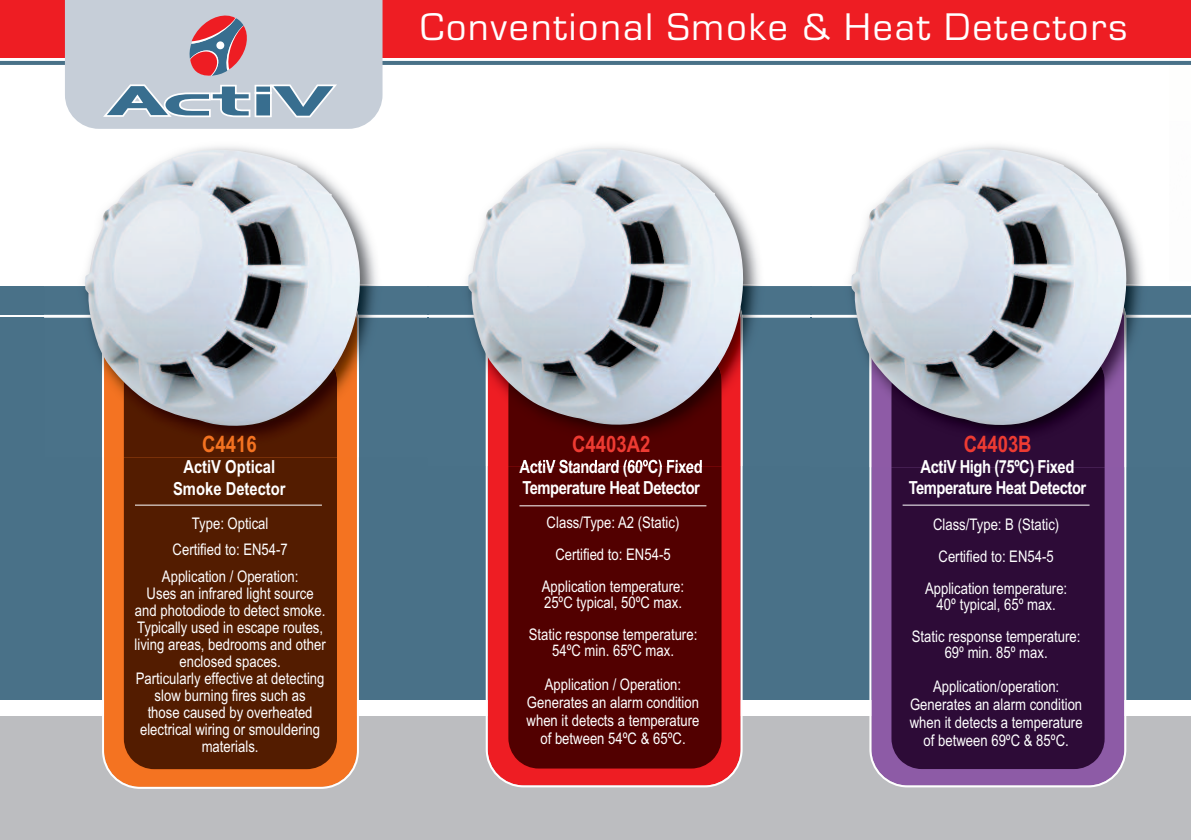
<style>
.page{position:relative;width:1191px;height:840px;background:#fff}
.page>*{position:absolute;margin:0;border:0;box-sizing:border-box;transform-origin:0 0}
.t1{font:40px "Eurostile";letter-spacing:.05em;color:#fff}
.t2{font:700 22.6px "Arial Narrow";color:#ee3b32}
.t3{font:700 22.6px "Arial Narrow";color:#f47321}
.t4{font:700 18px/21.6px "Arial Narrow";letter-spacing:-.025em;color:#fff}
.t5{font:700 18px/21.6px "Arial Narrow";color:#fff;text-align:center}
.t6{font:16px/17px "Arial Narrow";color:#fff;text-align:center}
</style>
<div class="page">
<img style="left:0;top:57px;width:1191px;height:42px">
<div style="left:0;top:317px;width:1191px;height:382px;background:#497188"></div>
<div style="left:0;top:716px;width:1191px;height:123px;background:#bcbdc0"></div>
<div style="left:0;top:286px;width:1191px;height:28px;background:#497188"></div>
<div style="left:0;top:0;width:1191px;height:57px;background:#ee1d23"></div>
<hr style="left:0;top:61px;width:1191px;height:4px;background:#497188">
<svg style="left:102px;top:457px;width:257px;height:331px;background:#f18038"></svg>
<div style="left:124px;top:457px;width:213px;height:311px;background:#531c00"></div>
<svg style="left:486px;top:466px;width:256px;height:321px;background:#ea3439"></svg>
<svg style="left:869px;top:467px;width:257px;height:320px;background:#9369ab"></svg>
<img style="left:360px;top:314px;width:67px;height:39px">
<img style="left:360px;top:284px;width:108px;height:2px">
<img style="left:44px;top:314px;width:41px;height:4px">
<img style="left:83px;top:145px;width:1060px;height:139px">
<img style="left:102px;top:425px;width:257px;height:32px">
<img style="left:85px;top:150px;width:275px;height:275px">
<hr style="left:135px;top:504px;width:187px;height:1px;background:#fff">
<div style="left:508px;top:466px;width:213px;height:302px;background:#520000"></div>
<hr style="left:519px;top:505px;width:187px;height:1px;background:#fff">
<div style="left:891px;top:467px;width:213px;height:301px;background:#2d0b37"></div>
<hr style="left:902px;top:504px;width:187px;height:1px;background:#fff">
<img style="left:1126px;top:314px;width:65px;height:153px">
<img style="left:1126px;top:284px;width:18px;height:2px">
<img style="left:742px;top:314px;width:109px;height:153px">
<img style="left:743px;top:284px;width:108px;height:2px">
<img style="left:869px;top:425px;width:257px;height:42px">
<img style="left:851px;top:149px;width:275px;height:276px">
<img style="left:428px;top:314px;width:58px;height:152px">
<img style="left:486px;top:424px;width:256px;height:42px">
<img style="left:519px;top:459px;width:86px;height:7px">
<img style="left:810px;top:145px;width:1px;height:139px">
<img style="left:810px;top:317px;width:1px;height:149px">
<img style="left:468px;top:148px;width:275px;height:276px">
<div style="left:65px;top:0;width:317px;height:129px;background:#c6ced8"></div>
<svg style="left:103px;top:16px;width:234px;height:103px;background:#b5b7c4"></svg>
<h1 class="t1" style="left:420px;top:3px;width:708px">Conventional Smoke &amp; Heat Detectors</h1>
<h2 class="t3" style="left:202px;top:431px;width:56px">C4416</h2>
<h2 class="t2" style="left:572px;top:431px;width:80px">C4403A2</h2>
<h2 class="t2" style="left:963px;top:431px;width:69px">C4403B</h2>
<p class="t5" style="left:173px;top:455px;width:114px">ActiV Optical<br>Smoke Detector</p>
<p class="t4" style="left:519px;top:455px;width:185px">ActiV Standard (60ºC) Fixed<br>Temperature Heat Detector</p>
<p class="t4" style="left:908px;top:455px;width:179px;text-align:center">ActiV High (75ºC) Fixed<br>Temperature Heat Detector</p>
<p class="t6" style="left:173px;top:511px;width:117px;line-height:25.2px">Type: Optical<br>Certified to: EN54-7</p>
<p class="t6" style="left:135px;top:567px;width:193px">Application / Operation:<br>Uses an infrared light source and photodiode to detect smoke.<br>Typically used in escape routes, living areas, bedrooms and other enclosed spaces.<br>Particularly effective at detecting slow burning fires such as<br>those caused by overheated electrical wiring or smouldering materials.</p>
<p class="t6" style="left:542px;top:506px;width:144px;line-height:32px">Class/Type: A2 (Static)<br>Certified to: EN54-5<br>Application temperature:</p>
<p class="t6" style="left:529px;top:586px;width:170px;line-height:32px">25ºC typical, 50ºC max.<br>Static response temperature:</p>
<p class="t6" style="left:545px;top:633px;width:138px;line-height:34px">54ºC min. 65ºC max.<br>Application / Operation:</p>
<p class="t6" style="left:526px;top:693px;width:174px;line-height:18px">Generates an alarm condition when it detects a temperature of between 54ºC &amp; 65ºC.</p>
<p class="t6" style="left:925px;top:507px;width:144px;line-height:32px">Class/Type: B (Static)<br>Certified to: EN54-5<br>Application temperature:</p>
<p class="t6" style="left:912px;top:587px;width:170px;line-height:32px">40º typical, 65º max.<br>Static response temperature:</p>
<p class="t6" style="left:933px;top:634px;width:128px;line-height:34px">69º min. 85º max.<br>Application/operation:</p>
<p class="t6" style="left:909px;top:694px;width:174px;line-height:18px">Generates an alarm condition when it detects a temperature of between 69ºC &amp; 85ºC.</p>
</div>
